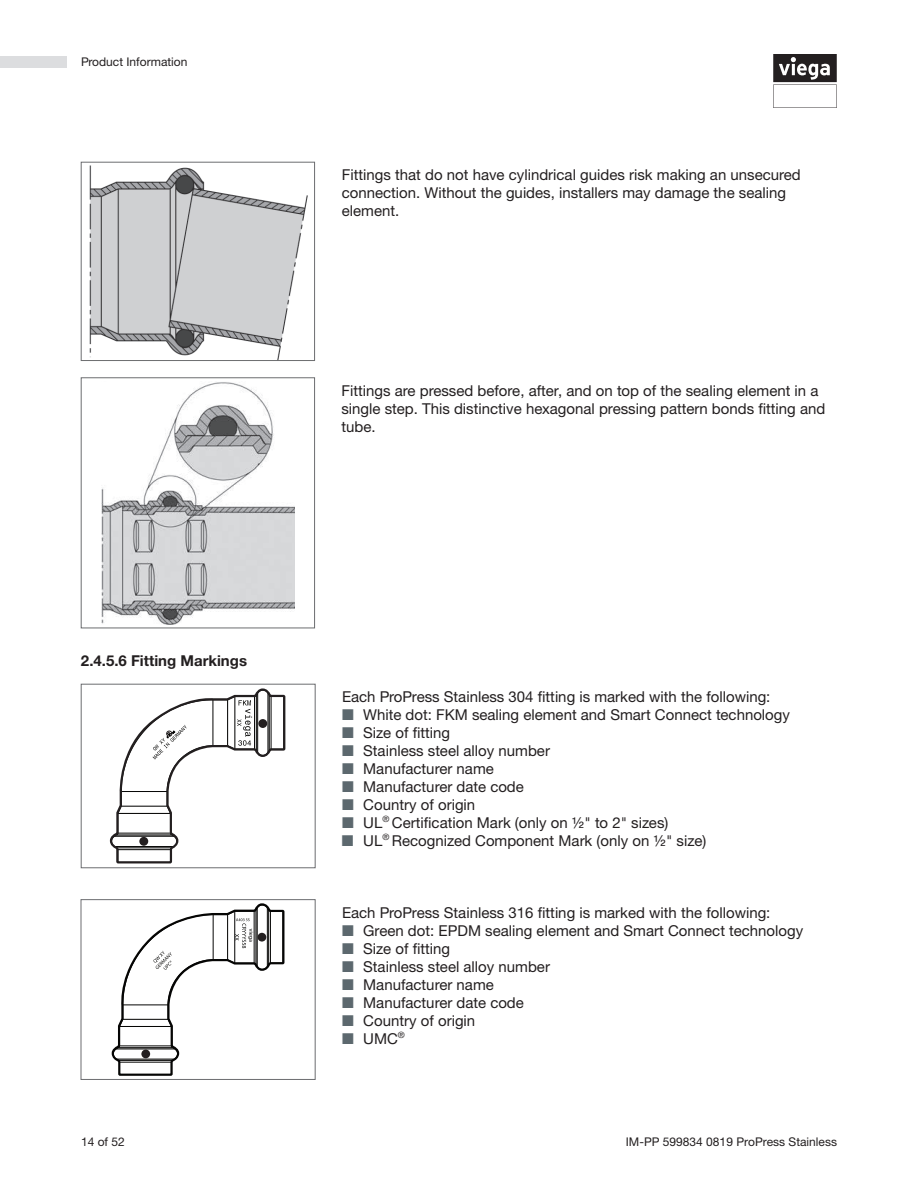
<style>
.page{position:relative;width:918px;height:1188px;background:#fff}
.page>*{position:absolute;margin:0;border:0;box-sizing:border-box;transform-origin:0 0}
.t1{font:15px/18px "M Ying Hei PR Cfor Viega W4";color:#231f20}
.t2{font:15px "M Ying Hei PR Cfor Viega W7";color:#231f20}
.t3{font:12px "M Ying Hei PR Cfor Viega W4";color:#231f20}
.s1{color:#5c686e}
</style>
<div class="page">
<div style="left:0;top:56px;width:67px;height:11px;background:#dcdddf"></div>
<svg style="left:773px;top:54px;width:64px;height:54px"></svg>
<img style="left:101px;top:382px;width:194px;height:242px">
<div style="left:81px;top:378px;width:234px;height:250px;border:1px solid #6c6d70"></div>
<img style="left:89px;top:165px;width:219px;height:194px">
<div style="left:81px;top:162px;width:234px;height:199px;border:1px solid #6c6d70"></div>
<svg style="left:110px;top:688px;width:175px;height:175px"></svg>
<div style="left:81px;top:684px;width:234px;height:184px;border:1px solid #6c6d70"></div>
<svg style="left:112px;top:903px;width:172px;height:173px"></svg>
<div style="left:258px;top:933px;width:8px;height:9px;background:#231f20;border-radius:50%"></div>
<div style="left:141px;top:1050px;width:9px;height:8px;background:#231f20;border-radius:50%"></div>
<div style="left:81px;top:899px;width:234px;height:181px;border:1px solid #6c6d70"></div>
<p class="t3" style="left:81px;top:54px;width:108px">Product Information</p>
<p class="t2" style="left:81px;top:651px;width:168px">2.4.5.6 Fitting Markings</p>
<p class="t1" style="left:342px;top:166px;width:461px">Fittings that do not have cylindrical guides risk making an unsecured connection. Without the guides, installers may damage the sealing element.</p>
<p class="t1" style="left:341px;top:382px;width:485px">Fittings are pressed before, after, and on top of the sealing element in a single step. This distinctive hexagonal pressing pattern bonds fitting and tube.</p>
<p class="t1" style="left:342px;top:688px;width:430px">Each ProPress Stainless 304 fitting is marked with the following:</p>
<p class="t1" style="left:342px;top:706px;width:450px"><span class="s1">■</span> White dot: FKM sealing element and Smart Connect technology</p>
<p class="t1" style="left:342px;top:724px;width:110px"><span class="s1">■</span> Size of fitting</p>
<p class="t1" style="left:342px;top:742px;width:210px"><span class="s1">■</span> Stainless steel alloy number</p>
<p class="t1" style="left:342px;top:760px;width:153px"><span class="s1">■</span> Manufacturer name</p>
<p class="t1" style="left:342px;top:778px;width:183px"><span class="s1">■</span> Manufacturer date code</p>
<p class="t1" style="left:342px;top:796px;width:135px"><span class="s1">■</span> Country of origin</p>
<p class="t1" style="left:342px;top:814px;width:328px"><span class="s1">■</span> UL<sup>®</sup> Certification Mark (only on ½" to 2" sizes)</p>
<p class="t1" style="left:342px;top:832px;width:366px"><span class="s1">■</span> UL<sup>®</sup> Recognized Component Mark (only on ½" size)</p>
<p class="t1" style="left:342px;top:904px;width:430px">Each ProPress Stainless 316 fitting is marked with the following:</p>
<p class="t1" style="left:342px;top:922px;width:463px"><span class="s1">■</span> Green dot: EPDM sealing element and Smart Connect technology</p>
<p class="t1" style="left:342px;top:940px;width:110px"><span class="s1">■</span> Size of fitting</p>
<p class="t1" style="left:342px;top:958px;width:210px"><span class="s1">■</span> Stainless steel alloy number</p>
<p class="t1" style="left:342px;top:976px;width:153px"><span class="s1">■</span> Manufacturer name</p>
<p class="t1" style="left:342px;top:994px;width:183px"><span class="s1">■</span> Manufacturer date code</p>
<p class="t1" style="left:342px;top:1012px;width:135px"><span class="s1">■</span> Country of origin</p>
<p class="t1" style="left:342px;top:1030px;width:64px"><span class="s1">■</span> UMC<sup>®</sup></p>
<p class="t3" style="left:81px;top:1135px;width:45px">14 of 52</p>
<p class="t3" style="left:626px;top:1135px;width:213px">IM-PP 599834 0819 ProPress Stainless</p>
</div>
